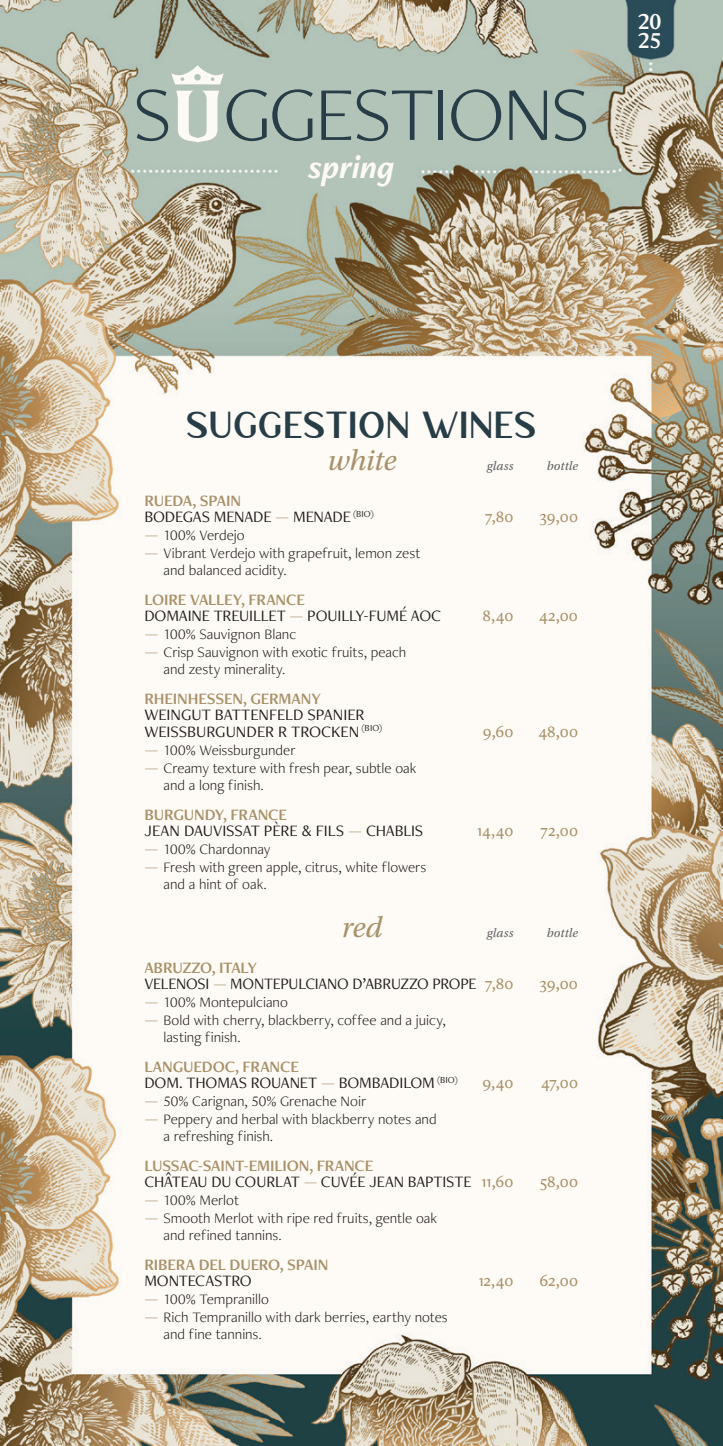
<style>
.page{position:relative;width:723px;height:1446px;background:#fff}
.page>*{position:absolute;margin:0;border:0;box-sizing:border-box;transform-origin:0 0}
.t1{font:300 78.9px "Freight Neo Pro";letter-spacing:-.03em;color:#273d47}
.t2{font:37.5px "Rodano";letter-spacing:.05em;color:#273d47}
.t3{font:italic 700 33px "Freight Neo Pro";letter-spacing:-.01em;color:#fdfaf6}
.t4{font:italic 30px "Utopia Std";letter-spacing:-.01em;color:#a99169}
.t5{font:23.7px/18.8px "Freight Neo Pro Semi";color:#fdfaf6}
.t6{font:16.5px/16.5px "Freight Neo Pro";letter-spacing:-.01em;color:#231f20}
.t7{font:16.5px "Freight Neo Pro Semi";letter-spacing:-.015em;color:#a99169}
.t8{font:500 16.5px "Freight Neo Pro";letter-spacing:.005em;color:#a99169}
.t9{font:300 15px/16.5px "Freight Neo Pro";color:#231f20}
.t10{font:italic 12.75px "Utopia Std";letter-spacing:.015em;color:#636366}
.s1{font-weight:300;font-size:15px;color:#a99169}
.s2{color:#a99169}
.s3{font-weight:500;color:#a99169}
</style>
<div class="page">
<img style="left:0;top:0;width:723px;height:1446px">
<svg style="left:176px;top:91px;width:43px;height:51px"></svg>
<svg style="left:171px;top:65px;width:53px;height:19px"></svg>
<h1 class="t1" style="left:133px;top:61px;width:459px">S GGESTIONS</h1>
<h3 class="t3" style="left:309px;top:145px;width:88px">spring</h3>
<h3 class="t5" style="left:638px;top:12px;width:25px">20<br>25</h3>
<h2 class="t2" style="left:186px;top:403px;width:351px">SUGGESTION WINES</h2>
<h3 class="t4" style="left:327px;top:444px;width:70px">white</h3>
<p class="t10" style="left:487px;top:459px;width:28px">glass</p>
<p class="t10" style="left:547px;top:459px;width:33px">bottle</p>
<p class="t7" style="left:144px;top:489px;width:98px">RUEDA, SPAIN</p>
<p class="t6" style="left:144px;top:508px;width:231px">BODEGAS MENADE <span class="s1">—</span> MENADE <sup>(BIO)</sup></p>
<p class="t8" style="left:485px;top:506px;width:30px">7,80</p>
<p class="t8" style="left:539px;top:506px;width:40px">39,00</p>
<p class="t9" style="left:144px;top:527px;width:102px"><span class="s2">—</span> 100% Verdejo</p>
<p class="t9" style="left:164px;top:545px;width:258px;text-indent:-19px"><span class="s2">—</span> Vibrant Verdejo with grapefruit, lemon zest and balanced acidity.</p>
<p class="t7" style="left:144px;top:588px;width:162px">LOIRE VALLEY, FRANCE</p>
<p class="t6" style="left:144px;top:607px;width:298px">DOMAINE TREUILLET <span class="s1">—</span> POUILLY-FUMÉ AOC</p>
<p class="t8" style="left:483px;top:605px;width:32px">8,40</p>
<p class="t8" style="left:539px;top:605px;width:40px">42,00</p>
<p class="t9" style="left:144px;top:626px;width:153px"><span class="s2">—</span> 100% Sauvignon Blanc</p>
<p class="t9" style="left:164px;top:644px;width:244px;text-indent:-19px"><span class="s2">—</span> Crisp Sauvignon with exotic fruits, peach and zesty minerality.</p>
<p class="t7" style="left:144px;top:687px;width:178px">RHEINHESSEN, GERMANY</p>
<p class="t6" style="left:144px;top:706px;width:239px">WEINGUT BATTENFELD SPANIER<br>WEISSBURGUNDER R TROCKEN <sup>(BIO)</sup></p>
<p class="t8" style="left:483px;top:720px;width:32px">9,60</p>
<p class="t8" style="left:538px;top:720px;width:41px">48,00</p>
<p class="t9" style="left:144px;top:741px;width:153px"><span class="s2">—</span> 100% Weissburgunder</p>
<p class="t9" style="left:164px;top:759px;width:254px;text-indent:-19px"><span class="s2">—</span> Creamy texture with fresh pear, subtle oak and a long finish.</p>
<p class="t7" style="left:144px;top:803px;width:144px">BURGUNDY, FRANCE</p>
<p class="t6" style="left:144px;top:822px;width:280px">JEAN DAUVISSAT PÈRE &amp; FILS <span class="s1">—</span> CHABLIS</p>
<p class="t8" style="left:477px;top:819px;width:38px">14,40</p>
<p class="t8" style="left:540px;top:819px;width:39px">72,00</p>
<p class="t9" style="left:144px;top:840px;width:128px"><span class="s2">—</span> 100% Chardonnay</p>
<p class="t9" style="left:164px;top:858px;width:264px;text-indent:-19px"><span class="s2">—</span> Fresh with green apple, citrus, white flowers and a hint of oak.</p>
<h3 class="t4" style="left:342px;top:910px;width:42px">red</h3>
<p class="t10" style="left:487px;top:925px;width:28px">glass</p>
<p class="t10" style="left:547px;top:925px;width:33px">bottle</p>
<p class="t7" style="left:144px;top:956px;width:114px">ABRUZZO, ITALY</p>
<p class="t6" style="left:144px;top:975px;width:370px">VELENOSI <span class="s1">—</span> MONTEPULCIANO D’ABRUZZO PROPE <span class="s3">7,80</span></p>
<p class="t8" style="left:539px;top:972px;width:40px">39,00</p>
<p class="t9" style="left:144px;top:993px;width:145px"><span class="s2">—</span> 100% Montepulciano</p>
<p class="t9" style="left:164px;top:1011px;width:284px;text-indent:-19px"><span class="s2">—</span> Bold with cherry, blackberry, coffee and a juicy, lasting finish.</p>
<p class="t7" style="left:144px;top:1055px;width:156px">LANGUEDOC, FRANCE</p>
<p class="t6" style="left:144px;top:1074px;width:315px">DOM. THOMAS ROUANET <span class="s1">—</span> BOMBADILOM <sup>(BIO)</sup></p>
<p class="t8" style="left:482px;top:1071px;width:33px">9,40</p>
<p class="t8" style="left:541px;top:1071px;width:39px">47,00</p>
<p class="t9" style="left:144px;top:1092px;width:223px"><span class="s2">—</span> 50% Carignan, 50% Grenache Noir</p>
<p class="t9" style="left:164px;top:1110px;width:275px;text-indent:-19px"><span class="s2">—</span> Peppery and herbal with blackberry notes and a refreshing finish.</p>
<p class="t7" style="left:144px;top:1154px;width:231px">LUSSAC-SAINT-EMILION, FRANCE</p>
<p class="t6" style="left:144px;top:1173px;width:370px">CHÂTEAU DU COURLAT <span class="s1">—</span> CUVÉE JEAN BAPTISTE <span class="s3">11,60</span></p>
<p class="t8" style="left:540px;top:1170px;width:39px">58,00</p>
<p class="t9" style="left:144px;top:1191px;width:96px"><span class="s2">—</span> 100% Merlot</p>
<p class="t9" style="left:164px;top:1209px;width:275px;text-indent:-19px"><span class="s2">—</span> Smooth Merlot with ripe red fruits, gentle oak and refined tannins.</p>
<p class="t7" style="left:144px;top:1253px;width:186px">RIBERA DEL DUERO, SPAIN</p>
<p class="t6" style="left:144px;top:1272px;width:109px">MONTECASTRO</p>
<p class="t8" style="left:479px;top:1269px;width:36px">12,40</p>
<p class="t8" style="left:540px;top:1269px;width:40px">62,00</p>
<p class="t9" style="left:144px;top:1290px;width:126px"><span class="s2">—</span> 100% Tempranillo</p>
<p class="t9" style="left:164px;top:1308px;width:286px;text-indent:-19px"><span class="s2">—</span> Rich Tempranillo with dark berries, earthy notes and fine tannins.</p>
</div>
